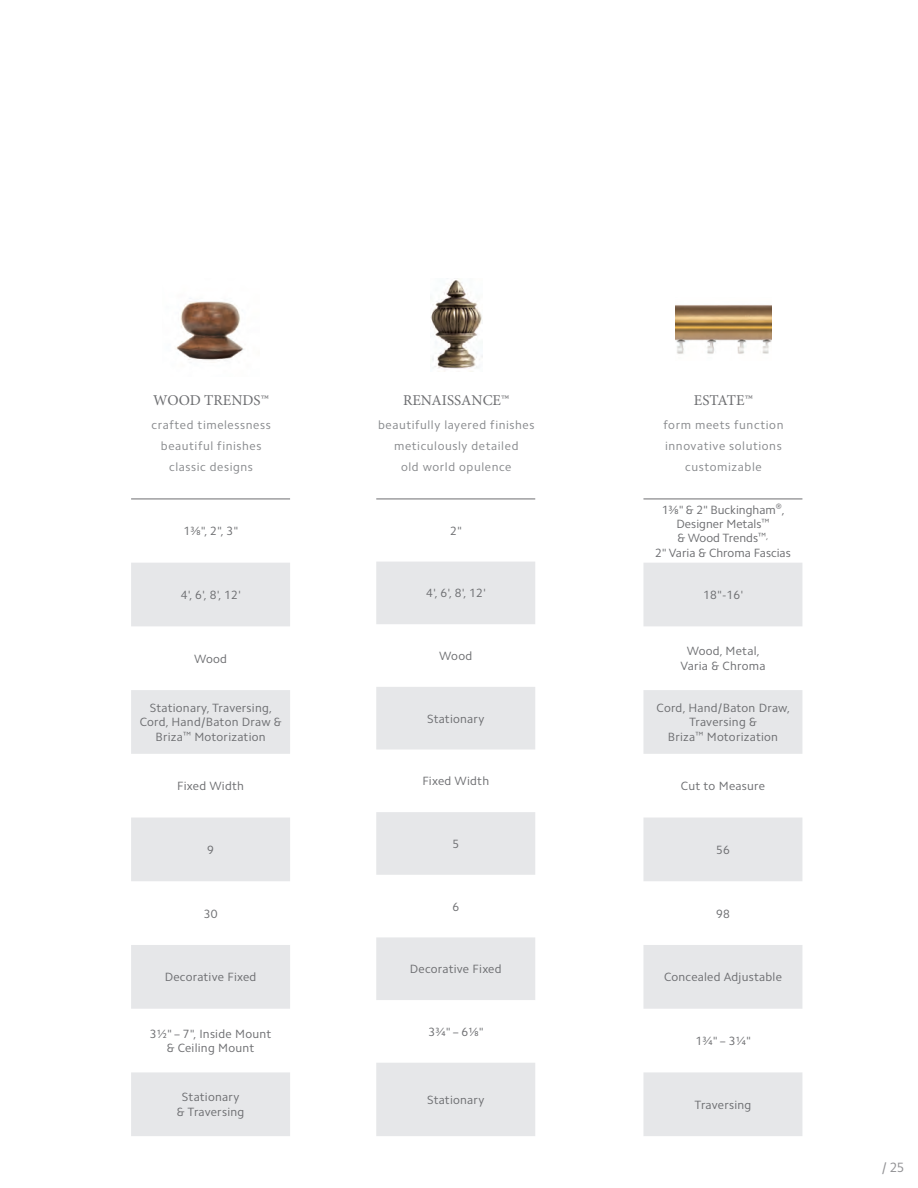
<style>
.page{position:relative;width:918px;height:1188px;background:#fff}
.page>*{position:absolute;margin:0;border:0;box-sizing:border-box;transform-origin:0 0}
.t1{font:15px "Minion Pro";color:#6d6e71}
.t2{font:13.5px "Camphor Std";color:#919194}
.t3{font:12px/14.4px "Camphor Std";letter-spacing:.02em;color:#6d6e71;text-align:center}
.t4{font:12px "Camphor Std";letter-spacing:.05em;color:#888a8d}
.t5{font:12px/14.4px "Camphor Std";color:#6d6e71;text-align:center}
.s1{font-size:18px}
</style>
<div class="page">
<img style="left:675px;top:305px;width:97px;height:49px">
<svg style="left:643px;top:563px;width:159px;height:573px;fill:#e6e7e9"></svg>
<hr style="left:643px;top:499px;width:159px;height:1px;background:#6d6e71">
<img style="left:175px;top:298px;width:69px;height:63px">
<svg style="left:131px;top:563px;width:159px;height:573px;fill:#e6e7e9"></svg>
<hr style="left:131px;top:499px;width:159px;height:1px;background:#6d6e71">
<img style="left:430px;top:278px;width:53px;height:94px">
<svg style="left:376px;top:562px;width:159px;height:574px;fill:#e6e7e9"></svg>
<hr style="left:376px;top:499px;width:159px;height:1px;background:#6d6e71">
<p class="t1" style="left:153px;top:390px;width:117px">WOOD TRENDS<span class="s1">™</span></p>
<p class="t1" style="left:403px;top:390px;width:108px">RENAISSANCE<span class="s1">™</span></p>
<p class="t1" style="left:694px;top:390px;width:61px">ESTATE<span class="s1">™</span></p>
<p class="t4" style="left:152px;top:417px;width:121px">crafted timelessness</p>
<p class="t4" style="left:161px;top:438px;width:102px">beautiful finishes</p>
<p class="t4" style="left:169px;top:459px;width:85px">classic designs</p>
<p class="t4" style="left:378px;top:417px;width:158px">beautifully layered finishes</p>
<p class="t4" style="left:394px;top:438px;width:126px">meticulously detailed</p>
<p class="t4" style="left:401px;top:459px;width:112px">old world opulence</p>
<p class="t4" style="left:663px;top:417px;width:122px">form meets function</p>
<p class="t4" style="left:665px;top:438px;width:118px">innovative solutions</p>
<p class="t4" style="left:685px;top:459px;width:78px">customizable</p>
<p class="t3" style="left:183px;top:524px;width:57px">1⅜", 2", 3"</p>
<p class="t3" style="left:181px;top:588px;width:62px">4', 6', 8', 12'</p>
<p class="t3" style="left:450px;top:523px;width:14px">2"</p>
<p class="t3" style="left:426px;top:586px;width:62px">4', 6', 8', 12'</p>
<p class="t5" style="left:662px;top:502px;width:124px">1⅜" &amp; 2" Buckingham®,<br>Designer Metals<sup>™</sup></p>
<p class="t5" style="left:678px;top:531px;width:92px">&amp; Wood Trends<sup>™,</sup></p>
<p class="t5" style="left:655px;top:546px;width:137px">2" Varia &amp; Chroma Fascias</p>
<p class="t3" style="left:703px;top:588px;width:42px">18"-16'</p>
<p class="t3" style="left:194px;top:651px;width:34px">Wood</p>
<p class="t3" style="left:150px;top:701px;width:124px">Stationary, Traversing,</p>
<p class="t3" style="left:140px;top:715px;width:144px">Cord, Hand/Baton Draw &amp;<br>Briza<sup>™</sup> Motorization</p>
<p class="t3" style="left:439px;top:649px;width:34px">Wood</p>
<p class="t3" style="left:427px;top:711px;width:59px">Stationary</p>
<p class="t3" style="left:687px;top:644px;width:75px">Wood, Metal,</p>
<p class="t3" style="left:680px;top:659px;width:87px">Varia &amp; Chroma</p>
<p class="t3" style="left:657px;top:701px;width:135px">Cord, Hand/Baton Draw,<br>Traversing &amp;</p>
<p class="t3" style="left:668px;top:729px;width:112px">Briza<sup>™</sup> Motorization</p>
<p class="t3" style="left:177px;top:779px;width:68px">Fixed Width</p>
<p class="t3" style="left:422px;top:774px;width:68px">Fixed Width</p>
<p class="t3" style="left:681px;top:779px;width:86px">Cut to Measure</p>
<p class="t3" style="left:207px;top:843px;width:8px">9</p>
<p class="t3" style="left:452px;top:837px;width:8px">5</p>
<p class="t3" style="left:716px;top:843px;width:15px">56</p>
<p class="t3" style="left:204px;top:906px;width:15px">30</p>
<p class="t3" style="left:452px;top:899px;width:8px">6</p>
<p class="t3" style="left:716px;top:906px;width:15px">98</p>
<p class="t3" style="left:165px;top:970px;width:93px">Decorative Fixed</p>
<p class="t3" style="left:410px;top:962px;width:93px">Decorative Fixed</p>
<p class="t3" style="left:664px;top:970px;width:119px">Concealed Adjustable</p>
<p class="t3" style="left:150px;top:1026px;width:123px">3½" – 7", Inside Mount</p>
<p class="t3" style="left:167px;top:1041px;width:89px">&amp; Ceiling Mount</p>
<p class="t3" style="left:182px;top:1090px;width:59px">Stationary</p>
<p class="t3" style="left:177px;top:1105px;width:69px">&amp; Traversing</p>
<p class="t3" style="left:428px;top:1025px;width:57px">3¾" – 6⅛"</p>
<p class="t3" style="left:427px;top:1093px;width:59px">Stationary</p>
<p class="t3" style="left:696px;top:1034px;width:57px">1¾" – 3¼"</p>
<p class="t3" style="left:695px;top:1097px;width:58px">Traversing</p>
<p class="t2" style="left:882px;top:1159px;width:24px">/ 25</p>
</div>
